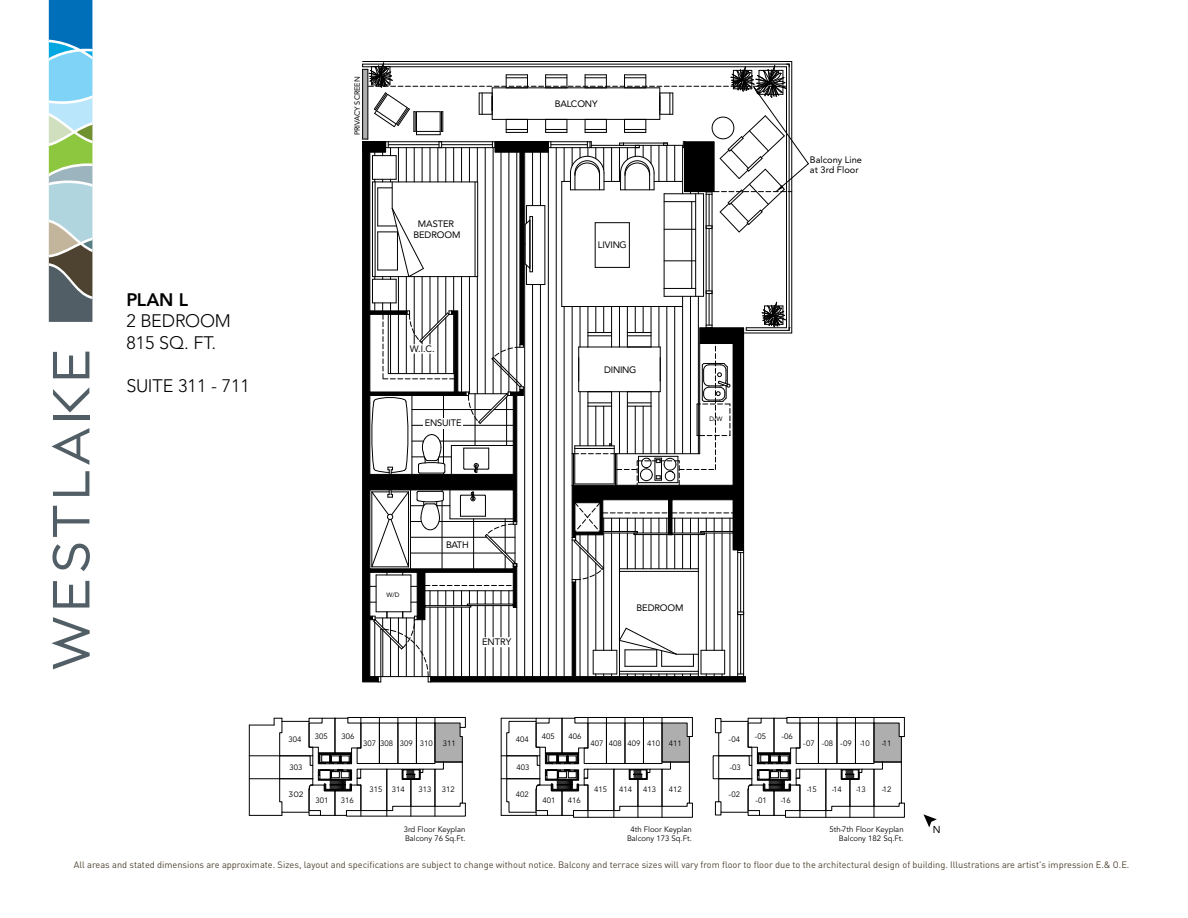
<style>
.page{position:relative;width:1188px;height:918px;background:#fff}
.page>*{position:absolute;margin:0;border:0;box-sizing:border-box;transform-origin:0 0}
.t1{font:300 18px/21.6px "Avenir";color:#000}
.t2{font:800 18px "Avenir";color:#000}
.t3{font:10.05px "Avenir";color:#010101}
.t4{font:9.3px/10.8px "Avenir";color:#000;text-align:center}
.t5{font:9.3px "Avenir";letter-spacing:-.02em;color:#000}
.t6{font:9.15px "DIN";color:#4e4230}
.t7{font:7.8px/9.3px "Avenir";color:#000}
.t8{font:7.8px "Gotham";color:#000}
.t9{font:7.5px "Avenir";letter-spacing:-.01em;color:#000}
.t10{font:6.3px "Avenir";color:#000}
</style>
<div class="page">
<svg style="left:49px;top:0;width:43px;height:322px;background:#7daaaf"></svg>
<div style="left:53px;top:415px;width:36px;height:5px;background:#525e66"></div>
<svg style="left:51px;top:617px;width:39px;height:52px"></svg>
<svg style="left:53px;top:581px;width:36px;height:27px"></svg>
<svg style="left:52px;top:544px;width:38px;height:27px"></svg>
<svg style="left:53px;top:506px;width:36px;height:31px"></svg>
<svg style="left:53px;top:471px;width:36px;height:25px"></svg>
<svg style="left:53px;top:352px;width:36px;height:26px"></svg>
<svg style="left:51px;top:428px;width:38px;height:37px"></svg>
<svg style="left:53px;top:388px;width:36px;height:25px"></svg>
<svg style="left:501px;top:717px;width:192px;height:100px"></svg>
<svg style="left:715px;top:717px;width:189px;height:100px"></svg>
<svg style="left:249px;top:717px;width:216px;height:99px"></svg>
<svg style="left:923px;top:814px;width:14px;height:13px"></svg>
<hr style="left:363px;top:61px;width:429px;height:1px;background:#010101">
<hr style="left:792px;top:61px;width:1px;height:272px;background:#010101">
<svg style="left:362px;top:63px;width:447px;height:620px"></svg>
<h1 class="t2" style="left:126px;top:289px;width:63px">PLAN L</h1>
<h1 class="t1" style="left:126px;top:310px;width:106px">2 BEDROOM<br>815 SQ. FT.</h1>
<h1 class="t1" style="left:126px;top:375px;width:125px">SUITE 311 - 711</h1>
<p class="t9" style="left:353px;top:135px;width:60px;rotate:-90deg">PRIVACY SCREEN</p>
<p class="t4" style="left:414px;top:218px;width:48px">MASTER<br>BEDROOM</p>
<p class="t4" style="left:410px;top:343px;width:26px">W.I.C.</p>
<p class="t4" style="left:425px;top:417px;width:39px">ENSUITE</p>
<p class="t5" style="left:555px;top:98px;width:44px">BALCONY</p>
<p class="t4" style="left:598px;top:240px;width:31px">LIVING</p>
<p class="t4" style="left:604px;top:364px;width:34px">DINING</p>
<p class="t10" style="left:710px;top:415px;width:15px">D/W</p>
<p class="t4" style="left:810px;top:154px;width:54px">Balcony Line</p>
<p class="t4" style="left:810px;top:164px;width:50px">at 3rd Floor</p>
<p class="t10" style="left:386px;top:591px;width:15px">W/D</p>
<p class="t4" style="left:446px;top:540px;width:24px">BATH</p>
<p class="t4" style="left:482px;top:636px;width:31px">ENTRY</p>
<p class="t4" style="left:637px;top:603px;width:48px">BEDROOM</p>
<p class="t7" style="left:289px;top:734px;width:14px">304</p>
<p class="t7" style="left:289px;top:763px;width:14px">303</p>
<p class="t8" style="left:289px;top:790px;width:16px">302</p>
<p class="t7" style="left:315px;top:731px;width:14px">305</p>
<p class="t7" style="left:341px;top:731px;width:14px">306</p>
<p class="t7" style="left:363px;top:739px;width:14px">307</p>
<p class="t7" style="left:380px;top:739px;width:54px">308 309 310</p>
<p class="t7" style="left:443px;top:739px;width:14px">311</p>
<p class="t7" style="left:315px;top:795px;width:14px">301</p>
<p class="t7" style="left:341px;top:795px;width:14px">316</p>
<p class="t7" style="left:370px;top:785px;width:37px">315 314</p>
<p class="t7" style="left:419px;top:785px;width:14px">313</p>
<p class="t7" style="left:442px;top:785px;width:14px">312</p>
<p class="t7" style="left:516px;top:734px;width:14px">404</p>
<p class="t7" style="left:516px;top:763px;width:14px">403</p>
<p class="t7" style="left:516px;top:790px;width:14px">402</p>
<p class="t7" style="left:542px;top:731px;width:14px">405</p>
<p class="t7" style="left:569px;top:731px;width:14px">406</p>
<p class="t7" style="left:590px;top:739px;width:14px">407</p>
<p class="t7" style="left:609px;top:739px;width:74px">408 409 410 411</p>
<p class="t7" style="left:542px;top:795px;width:14px">401</p>
<p class="t7" style="left:568px;top:795px;width:14px">416</p>
<p class="t7" style="left:594px;top:785px;width:14px">415</p>
<p class="t7" style="left:619px;top:785px;width:14px">414</p>
<p class="t7" style="left:643px;top:785px;width:14px">413</p>
<p class="t7" style="left:669px;top:785px;width:14px">412</p>
<p class="t7" style="left:729px;top:734px;width:13px">-04</p>
<p class="t7" style="left:729px;top:763px;width:13px">-03</p>
<p class="t7" style="left:729px;top:790px;width:13px">-02</p>
<p class="t7" style="left:755px;top:731px;width:13px">-05</p>
<p class="t7" style="left:781px;top:731px;width:13px">-06</p>
<p class="t7" style="left:803px;top:739px;width:13px">-07</p>
<p class="t7" style="left:822px;top:739px;width:50px">-08 -09 -10</p>
<p class="t7" style="left:882px;top:739px;width:11px">-11</p>
<p class="t7" style="left:755px;top:795px;width:13px">-01</p>
<p class="t7" style="left:781px;top:795px;width:11px">-16</p>
<p class="t7" style="left:807px;top:785px;width:11px">-15</p>
<p class="t7" style="left:832px;top:785px;width:11px">-14</p>
<p class="t7" style="left:856px;top:785px;width:11px">-13</p>
<p class="t7" style="left:882px;top:785px;width:11px">-12</p>
<p class="t7" style="left:404px;top:825px;width:63px">3rd Floor Keyplan<br>Balcony 76 Sq.Ft.</p>
<p class="t7" style="left:627px;top:825px;width:66px;text-align:center">4th Floor Keyplan<br>Balcony 173 Sq.Ft.</p>
<p class="t7" style="left:829px;top:825px;width:76px;text-align:right">5th-7th Floor Keyplan<br>Balcony 182 Sq.Ft.</p>
<p class="t3" style="left:933px;top:824px;width:9px">N</p>
<p class="t6" style="left:74px;top:859px;width:1057px">All areas and stated dimensions are approximate. Sizes, layout and specifications are subject to change without notice. Balcony and terrace sizes will vary from floor to floor due to the architectural design of building. Illustrations are artist's impression E.&amp; O.E.</p>
</div>
